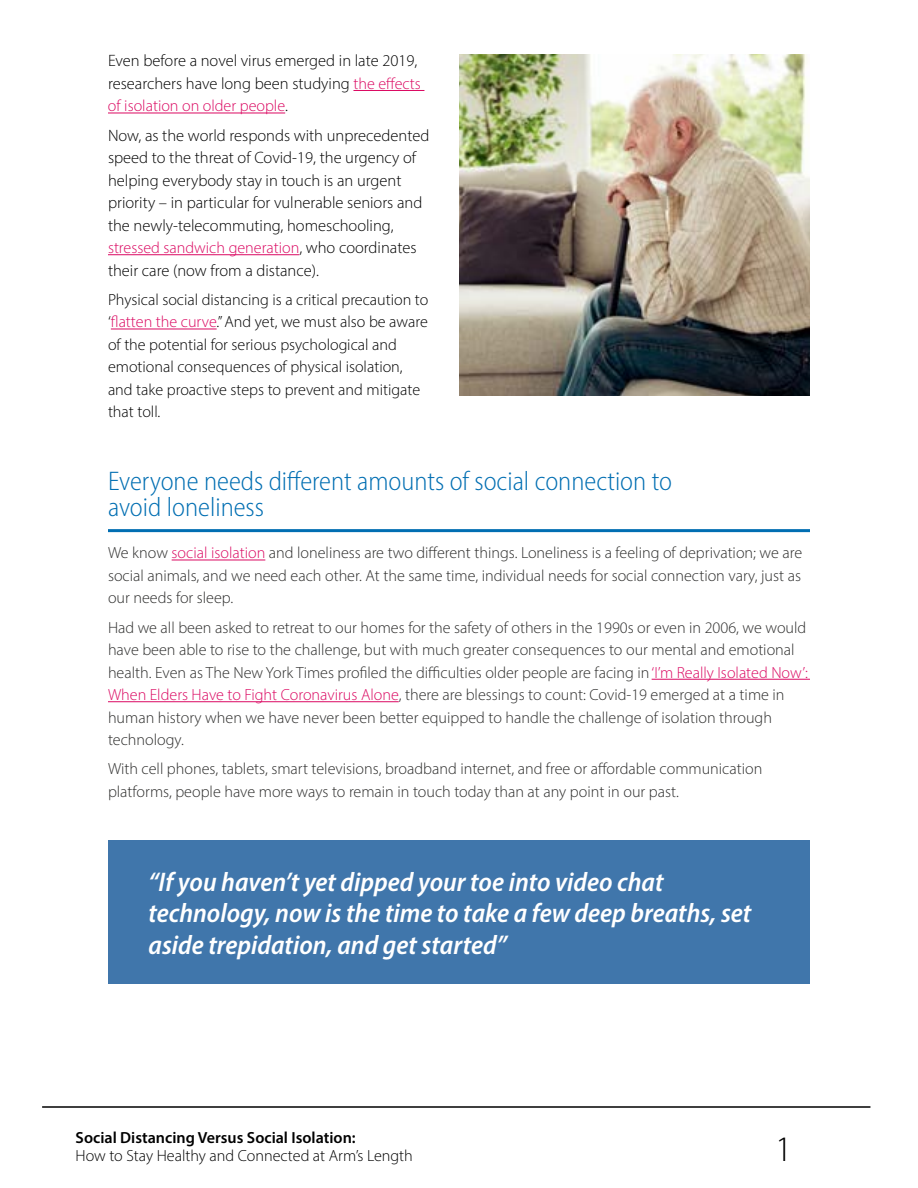
<style>
.page{position:relative;width:918px;height:1188px;background:#fff}
.page>*{position:absolute;margin:0;border:0;box-sizing:border-box;transform-origin:0 0}
.t1{font:300 semi-condensed 36px "Myriad Pro";color:#000}
.t2{font:italic 600 semi-condensed 27px/31.5px "Myriad Pro";color:#fff}
.t3{font:300 semi-condensed 27px/25.5px "Myriad Pro";color:#016eb2}
.t4{font:300 16.5px/22.5px "Myriad Pro";color:#000}
.t5{font:300 16.2px/22.5px "Myriad Pro";color:#2d2d2c}
.t6{font:300 16.2px/22.5px "Myriad Pro";color:#000}
.t7{font:300 16.2px "Myriad Pro";color:#db0962}
.t8{font:600 16.2px "Myriad Pro";color:#000}
.s1{font-size:16.2px;color:#db0962}
.s2{font-size:16.5px;color:#000}
.s3{color:#db0962}
</style>
<div class="page">
<hr style="left:42px;top:1106px;width:828px;height:2px;background:#000">
<div style="left:108px;top:840px;width:702px;height:144px;background:#4076ab"></div>
<hr style="left:353px;top:90px;width:71px;height:1px;background:#db0962">
<hr style="left:108px;top:113px;width:177px;height:1px;background:#db0962">
<hr style="left:108px;top:254px;width:191px;height:1px;background:#db0962">
<hr style="left:111px;top:329px;width:106px;height:1px;background:#db0962">
<hr style="left:108px;top:529px;width:702px;height:3px;background:#016eb2">
<hr style="left:172px;top:560px;width:93px;height:1px;background:#db0962">
<hr style="left:652px;top:679px;width:158px;height:1px;background:#db0962">
<hr style="left:108px;top:701px;width:291px;height:1px;background:#db0962">
<img style="left:459px;top:54px;width:351px;height:341px">
<p class="t4" style="left:108px;top:49px;width:314px">Even before a novel virus emerged in late 2019, researchers have long been studying <span class="s1">the effects</span></p>
<p class="t7" style="left:108px;top:96px;width:182px">of isolation on older people<span class="s2">.</span></p>
<p class="t4" style="left:108px;top:124px;width:323px">Now, as the world responds with unprecedented speed to the threat of Covid-19, the urgency of helping everybody stay in touch is an urgent priority – in particular for vulnerable seniors and the newly-telecommuting, homeschooling,</p>
<p class="t7" style="left:108px;top:238px;width:310px">stressed sandwich generation<span class="s2">, who coordinates</span></p>
<p class="t4" style="left:108px;top:259px;width:213px">their care (now from a distance).</p>
<p class="t6" style="left:108px;top:288px;width:322px">Physical social distancing is a critical precaution to ‘<span class="s3">flatten the curve</span>.” And yet, we must also be aware of the potential for serious psychological and emotional consequences of physical isolation, and take proactive steps to prevent and mitigate that toll.</p>
<h2 class="t3" style="left:108px;top:468px;width:566px">Everyone needs different amounts of social connection to avoid loneliness</h2>
<p class="t5" style="left:108px;top:542px;width:696px;text-align:justify">We know <span class="s3">social isolation</span> and loneliness are two different things. Loneliness is a feeling of deprivation; we are social animals, and we need each other. At the same time, individual needs for social connection vary, just as our needs for sleep.</p>
<p class="t5" style="left:108px;top:616px;width:701px">Had we all been asked to retreat to our homes for the safety of others in the 1990s or even in 2006, we would have been able to rise to the challenge, but with much greater consequences to our mental and emotional health. Even as The New York Times profiled the difficulties older people are facing in <span class="s3">‘I’m Really Isolated Now’:<br>When Elders Have to Fight Coronavirus Alone</span>, there are blessings to count: Covid-19 emerged at a time in human history when we have never been better equipped to handle the challenge of isolation through technology.</p>
<p class="t5" style="left:108px;top:758px;width:656px">With cell phones, tablets, smart televisions, broadband internet, and free or affordable communication platforms, people have more ways to remain in touch today than at any point in our past.</p>
<h2 class="t2" style="left:149px;top:865px;width:604px">“If you haven’t yet dipped your toe into video chat technology, now is the time to take a few deep breaths, set aside trepidation, and get started”</h2>
<p class="t8" style="left:76px;top:1127px;width:282px">Social Distancing Versus Social Isolation:</p>
<p class="t6" style="left:76px;top:1144px;width:339px">How to Stay Healthy and Connected at Arm’s Length</p>
<h1 class="t1" style="left:776px;top:1127px;width:18px">1</h1>
</div>
